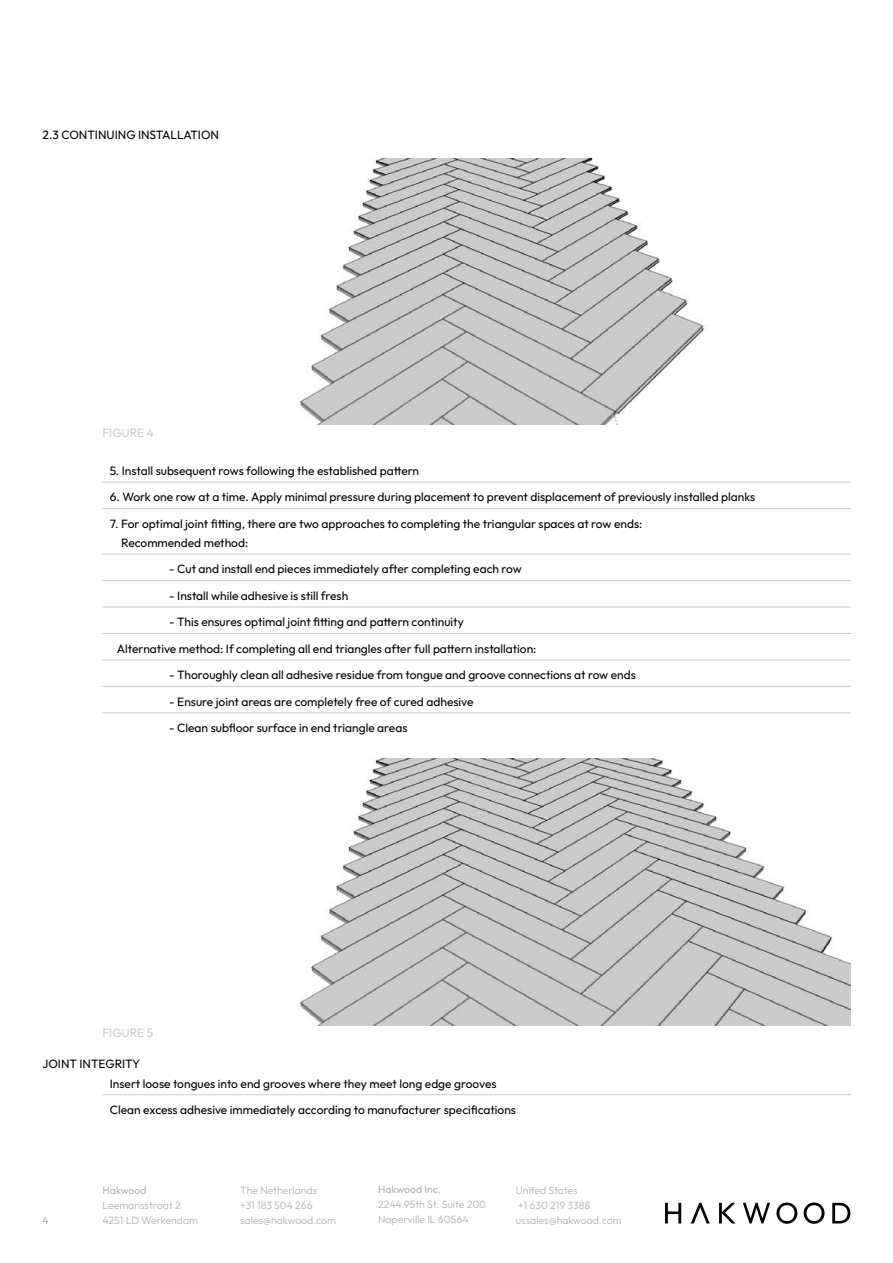
<style>
.page{position:relative;width:893px;height:1263px;background:#fff}
.page>*{position:absolute;margin:0;border:0;box-sizing:border-box;transform-origin:0 0}
.t1{font:12px/19px "Outfit";color:#000}
.t2{font:12px "Outfit";color:#cdcccc}
.t3{font:300 10.5px/15px "Outfit";color:#b3b2b2}
.t4{font:10.5px "Outfit";color:#b3b2b2}
</style>
<div class="page">
<svg style="left:665px;top:1203px;width:16px;height:20px"></svg>
<svg style="left:691px;top:1203px;width:19px;height:20px"></svg>
<svg style="left:719px;top:1203px;width:16px;height:20px"></svg>
<svg style="left:743px;top:1203px;width:27px;height:20px"></svg>
<svg style="left:776px;top:1202px;width:21px;height:22px"></svg>
<svg style="left:804px;top:1202px;width:20px;height:22px"></svg>
<svg style="left:832px;top:1203px;width:18px;height:20px"></svg>
<hr style="left:102px;top:482px;width:749px;height:1px;background:#cdcccc">
<hr style="left:102px;top:508px;width:749px;height:1px;background:#cdcccc">
<hr style="left:102px;top:554px;width:749px;height:1px;background:#cdcccc">
<hr style="left:102px;top:580px;width:749px;height:1px;background:#cdcccc">
<hr style="left:102px;top:607px;width:749px;height:1px;background:#cdcccc">
<hr style="left:102px;top:633px;width:749px;height:1px;background:#cdcccc">
<hr style="left:102px;top:659px;width:749px;height:1px;background:#cdcccc">
<hr style="left:102px;top:686px;width:749px;height:1px;background:#cdcccc">
<hr style="left:102px;top:712px;width:749px;height:1px;background:#cdcccc">
<img style="left:300px;top:158px;width:405px;height:267px">
<img style="left:300px;top:759px;width:550px;height:266px">
<hr style="left:103px;top:1094px;width:748px;height:1px;background:#cdcccc">
<p class="t1" style="left:43px;top:126px;width:178px">2.3 CONTINUING INSTALLATION</p>
<p class="t2" style="left:102px;top:425px;width:53px">FIGURE 4</p>
<p class="t1" style="left:110px;top:461px;width:311px">5. Install subsequent rows following the established pattern</p>
<p class="t1" style="left:110px;top:488px;width:647px">6. Work one row at a time. Apply minimal pressure during placement to prevent displacement of previously installed planks</p>
<p class="t1" style="left:121px;top:514px;width:523px;text-indent:-11px">7. For optimal joint fitting, there are two approaches to completing the triangular spaces at row ends:<br>Recommended method:</p>
<p class="t1" style="left:169px;top:560px;width:354px">- Cut and install end pieces immediately after completing each row</p>
<p class="t1" style="left:169px;top:586px;width:181px">- Install while adhesive is still fresh</p>
<p class="t1" style="left:169px;top:613px;width:296px">- This ensures optimal joint fitting and pattern continuity</p>
<p class="t1" style="left:117px;top:639px;width:421px">Alternative method: If completing all end triangles after full pattern installation:</p>
<p class="t1" style="left:169px;top:666px;width:468px">- Thoroughly clean all adhesive residue from tongue and groove connections at row ends</p>
<p class="t1" style="left:169px;top:692px;width:306px">- Ensure joint areas are completely free of cured adhesive</p>
<p class="t1" style="left:169px;top:719px;width:240px">- Clean subfloor surface in end triangle areas</p>
<p class="t2" style="left:102px;top:1025px;width:52px">FIGURE 5</p>
<p class="t1" style="left:43px;top:1055px;width:99px">JOINT INTEGRITY</p>
<p class="t4" style="left:43px;top:1213px;width:8px">4</p>
<p class="t1" style="left:110px;top:1074px;width:388px">Insert loose tongues into end grooves where they meet long edge grooves</p>
<p class="t1" style="left:110px;top:1100px;width:408px">Clean excess adhesive immediately according to manufacturer specifications</p>
<p class="t4" style="left:102px;top:1183px;width:46px">Hakwood</p>
<p class="t3" style="left:102px;top:1198px;width:97px">Leemansstraat 2<br>4251 LD Werkendam</p>
<p class="t3" style="left:240px;top:1183px;width:97px">The Netherlands<br>+31 183 504 266 sales@hakwood.com</p>
<p class="t4" style="left:378px;top:1183px;width:64px">Hakwood Inc.</p>
<p class="t3" style="left:378px;top:1197px;width:110px">2244 95th St. Suite 200<br>Naperville IL 60564</p>
<p class="t3" style="left:516px;top:1183px;width:107px">United States<br>+1 630 219 3388 ussales@hakwood.com</p>
</div>
